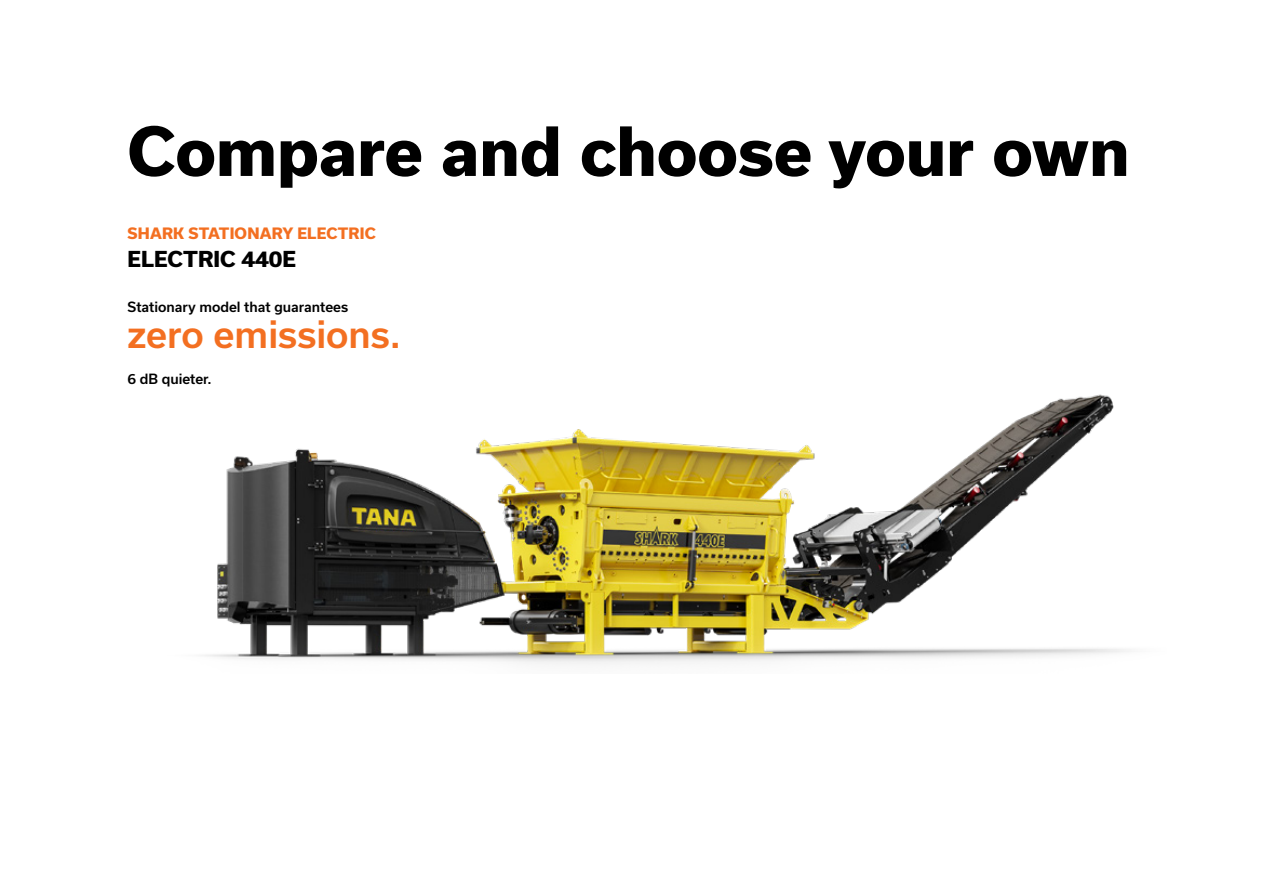
<style>
.page{position:relative;width:1263px;height:893px;background:#fff}
.page>*{position:absolute;margin:0;border:0;box-sizing:border-box;transform-origin:0 0}
.Iso_otsikko{font:800 64.5px "Usual";color:#000}
.Oranssi_pieni_otsikk{font:500 36px "Usual";color:#f36f21}
.Pieni_otsikko__isomp{font:800 21px "Usual";color:#000}
.Oranssi_pieni_otsikk-2{font:800 15px "Usual";letter-spacing:.015em;color:#f36f21}
.Oranssi_pieni_otsikk-3{font:500 13.5px "Usual";color:#000}
</style>
<div class="page">
<img style="left:204px;top:394px;width:925px;height:271px">
<p class="Iso_otsikko" style="left:128px;top:114px;width:1003px">Compare and choose your own</p>
<p class="Oranssi_pieni_otsikk-2" style="left:128px;top:224px;width:250px">SHARK STATIONARY ELECTRIC</p>
<p class="Pieni_otsikko__isomp" style="left:128px;top:247px;width:170px">ELECTRIC 440E</p>
<p class="Oranssi_pieni_otsikk-3" style="left:128px;top:299px;width:222px">Stationary model that guarantees</p>
<p class="Oranssi_pieni_otsikk" style="left:128px;top:313px;width:275px">zero emissions.</p>
<p class="Oranssi_pieni_otsikk-3" style="left:128px;top:371px;width:86px">6 dB quieter.</p>
</div>
